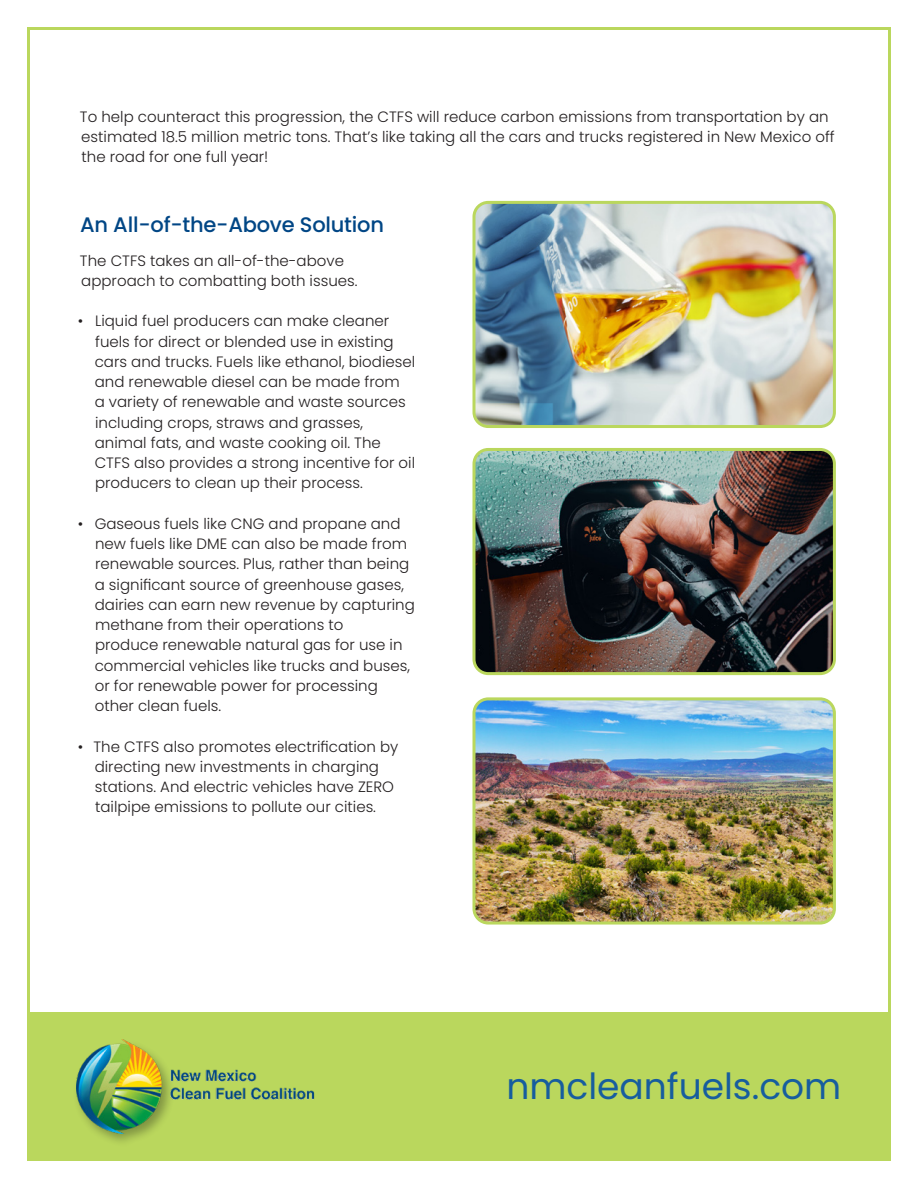
<style>
.page{position:relative;width:918px;height:1188px;background:#fff}
.page>*{position:absolute;margin:0;border:0;box-sizing:border-box;transform-origin:0 0}
.t1{font:36px "Poppins";color:#175d9e}
.t2{font:500 21px "Poppins";letter-spacing:-.01em;color:#014685}
.t3{font:300 15px/20.2px "Poppins";color:#231f20}
</style>
<div class="page">
<div style="left:27px;top:1012px;width:864px;height:149px;background:#bad75d"></div>
<div style="left:73px;top:1038px;width:103px;height:110px;background:#010209;opacity:.31"></div>
<img style="left:76px;top:1040px;width:239px;height:94px">
<img style="left:477px;top:701px;width:355px;height:220px">
<div style="left:473px;top:697px;width:363px;height:228px;border:3px solid #bad75d;border-radius:14px"></div>
<img style="left:474px;top:202px;width:358px;height:225px">
<div style="left:473px;top:201px;width:363px;height:227px;border:3px solid #bad75d;border-radius:14px"></div>
<img style="left:474px;top:449px;width:358px;height:225px">
<div style="left:473px;top:448px;width:363px;height:227px;border:3px solid #bad75d;border-radius:14px"></div>
<p class="t3" style="left:80px;top:106px;width:756px">To help counteract this progression, the CTFS will reduce carbon emissions from transportation by an estimated 18.5 million metric tons. That’s like taking all the cars and trucks registered in New Mexico off the road for one full year!</p>
<p class="t2" style="left:80px;top:212px;width:305px">An All-of-the-Above Solution</p>
<p class="t3" style="left:80px;top:250px;width:279px">The CTFS takes an all-of-the-above approach to combatting both issues.</p>
<p class="t3" style="left:95px;top:311px;width:322px;text-indent:-17px">• Liquid fuel producers can make cleaner fuels for direct or blended use in existing cars and trucks. Fuels like ethanol, biodiesel and renewable diesel can be made from<br>a variety of renewable and waste sources including crops, straws and grasses, animal fats, and waste cooking oil. The CTFS also provides a strong incentive for oil producers to clean up their process.</p>
<p class="t3" style="left:95px;top:514px;width:322px;text-indent:-17px">• Gaseous fuels like CNG and propane and new fuels like DME can also be made from renewable sources. Plus, rather than being a significant source of greenhouse gases, dairies can earn new revenue by capturing methane from their operations to<br>produce renewable natural gas for use in commercial vehicles like trucks and buses, or for renewable power for processing other clean fuels.</p>
<p class="t3" style="left:95px;top:736px;width:305px;text-indent:-17px">• The CTFS also promotes electrification by directing new investments in charging stations. And electric vehicles have ZERO tailpipe emissions to pollute our cities.</p>
<p class="t1" style="left:506px;top:1066px;width:336px">nmcleanfuels.com</p>
</div>
